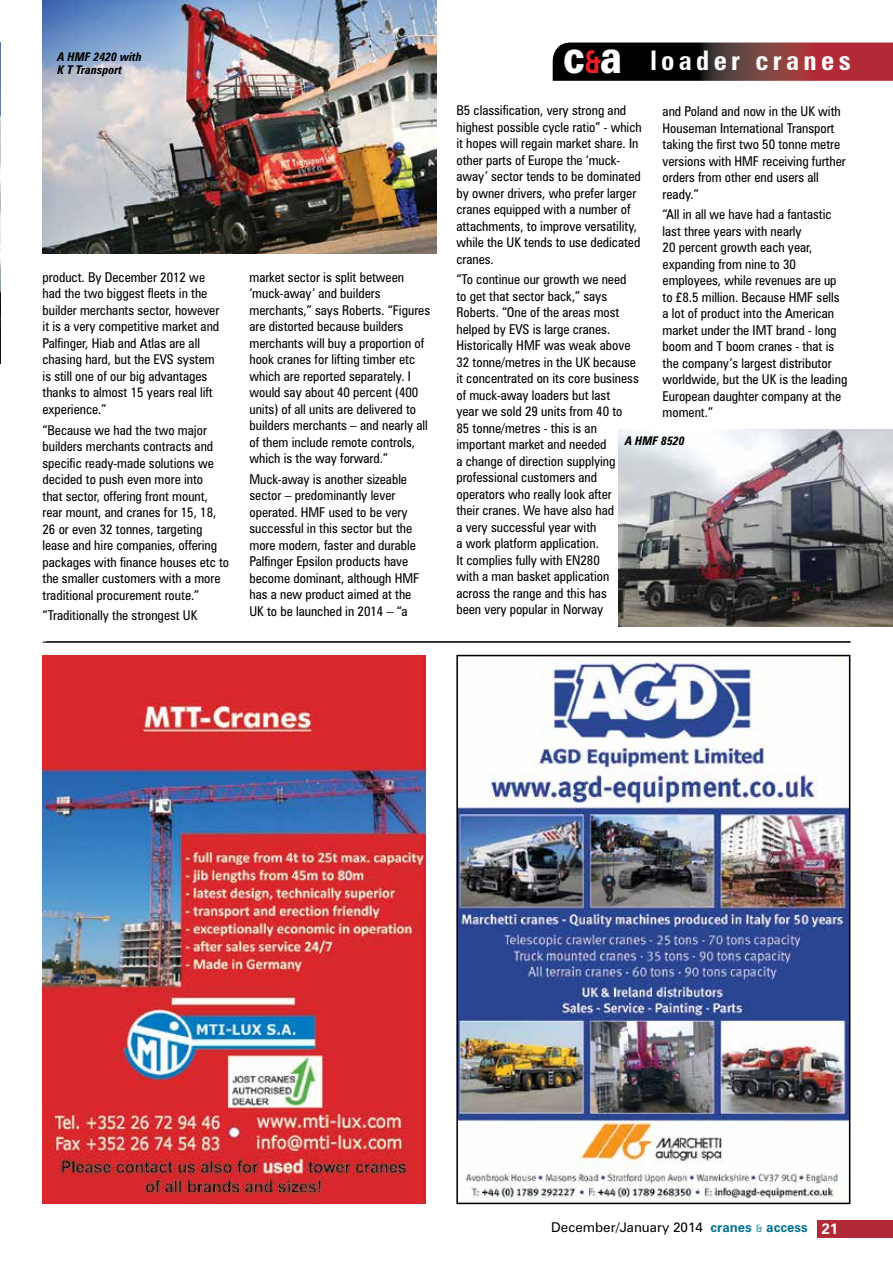
<style>
.page{position:relative;width:893px;height:1263px;background:#fff}
.page>*{position:absolute;margin:0;border:0;box-sizing:border-box;transform-origin:0 0}
.t1{font:700 condensed 27px "Zurich BT";letter-spacing:.16em;color:#fff}
.t2{font:condensed 13.5px/16.5px "Zurich BT";color:#000}
.t3{font:13.5px "Zurich BT";color:#000}
.t4{font:italic 700 condensed 12px/13.5px "Zurich BT";color:#000}
.s1{font-weight:900;font-stretch:normal;font-size:45.9px}
.s2{font-stretch:normal;font-size:31.65px;color:#ed1d24}
.s3{font-weight:700;color:#00728f}
.s4{font-weight:700;font-size:10.5px;color:#66aabc}
.s5{font-weight:700;font-size:15px;color:#fff}
</style>
<div class="page">
<img style="left:43px;top:0;width:394px;height:254px">
<img style="left:0;top:43px;width:1px;height:320px">
<img style="left:618px;top:429px;width:275px;height:198px">
<svg style="left:553px;top:43px;width:340px;height:38px;background:#512022"></svg>
<hr style="left:43px;top:642px;width:807px;height:1px;background:#000">
<div style="left:817px;top:1220px;width:76px;height:17px;background:#b22a37"></div>
<hr style="left:46px;top:641px;width:805px;height:1px;background:#000">
<img style="left:43px;top:656px;width:382px;height:547px">
<img style="left:459px;top:658px;width:388px;height:543px">
<div style="left:456px;top:655px;width:394px;height:549px;border:2px solid #000"></div>
<p class="t4" style="left:58px;top:50px;width:86px">A HMF 2420 with<br>K T Transport</p>
<p class="t2" style="left:43px;top:269px;width:178px">product. By December 2012 we had the two biggest fleets in the builder merchants sector, however it is a very competitive market and<br>Palfinger, Hiab and Atlas are all chasing hard, but the EVS system is still one of our big advantages thanks to almost 15 years real lift experience.”</p>
<p class="t2" style="left:43px;top:421px;width:188px">“Because we had the two major builders merchants contracts and specific ready-made solutions we decided to push even more into<br>that sector, offering front mount, rear mount, and cranes for 15, 18, 26 or even 32 tonnes, targeting lease and hire companies, offering packages with finance houses etc to the smaller customers with a more traditional procurement route.”</p>
<p class="t2" style="left:43px;top:607px;width:156px">“Traditionally the strongest UK</p>
<p class="t2" style="left:249px;top:268px;width:182px">market sector is split between ‘muck-away’ and builders merchants,” says Roberts. “Figures are distorted because builders merchants will buy a proportion of hook cranes for lifting timber etc which are reported separately. I would say about 40 percent (400 units) of all units are delivered to builders merchants – and nearly all of them include remote controls, which is the way forward.”</p>
<p class="t2" style="left:249px;top:471px;width:171px">Muck-away is another sizeable sector – predominantly lever operated. HMF used to be very successful in this sector but the more modern, faster and durable<br>Palfinger Epsilon products have become dominant, although HMF has a new product aimed at the<br>UK to be launched in 2014 – “a</p>
<h1 class="t1" style="left:563px;top:44px;width:289px"><span class="s1">c</span><span class="s2">&amp;</span><span class="s1">a</span> loader cranes</h1>
<p class="t2" style="left:456px;top:102px;width:187px">B5 classification, very strong and highest possible cycle ratio” - which it hopes will regain market share. In other parts of Europe the ‘muck&shy;away’ sector tends to be dominated by owner drivers, who prefer larger cranes equipped with a number of attachments, to improve versatility, while the UK tends to use dedicated cranes.</p>
<p class="t2" style="left:456px;top:271px;width:184px">“To continue our growth we need to get that sector back,” says<br>Roberts. “One of the areas most helped by EVS is large cranes.<br>Historically HMF was weak above<br>32 tonne/metres in the UK because it concentrated on its core business of muck-away loaders but last<br>year we sold 29 units from 40 to<br>85 tonne/metres - this is an important market and needed<br>a change of direction supplying professional customers and operators who really look after<br>their cranes. We have also had<br>a very successful year with<br>a work platform application.<br>It complies fully with EN280<br>with a man basket application across the range and this has<br>been very popular in Norway</p>
<p class="t2" style="left:663px;top:103px;width:185px">and Poland and now in the UK with<br>Houseman International Transport taking the first two 50 tonne metre versions with HMF receiving further orders from other end users all ready.”</p>
<p class="t2" style="left:663px;top:206px;width:186px">“All in all we have had a fantastic last three years with nearly<br>20 percent growth each year, expanding from nine to 30 employees, while revenues are up to £8.5 million. Because HMF sells a lot of product into the American market under the IMT brand - long boom and T boom cranes - that is the company’s largest distributor worldwide, but the UK is the leading<br>European daughter company at the moment.”</p>
<p class="t4" style="left:625px;top:434px;width:61px">A HMF 8520</p>
<p class="t3" style="left:551px;top:1219px;width:288px">December/January 2014 <span class="s3">cranes</span> <span class="s4">&amp;</span> <span class="s3">access</span> <span class="s5">21</span></p>
</div>
